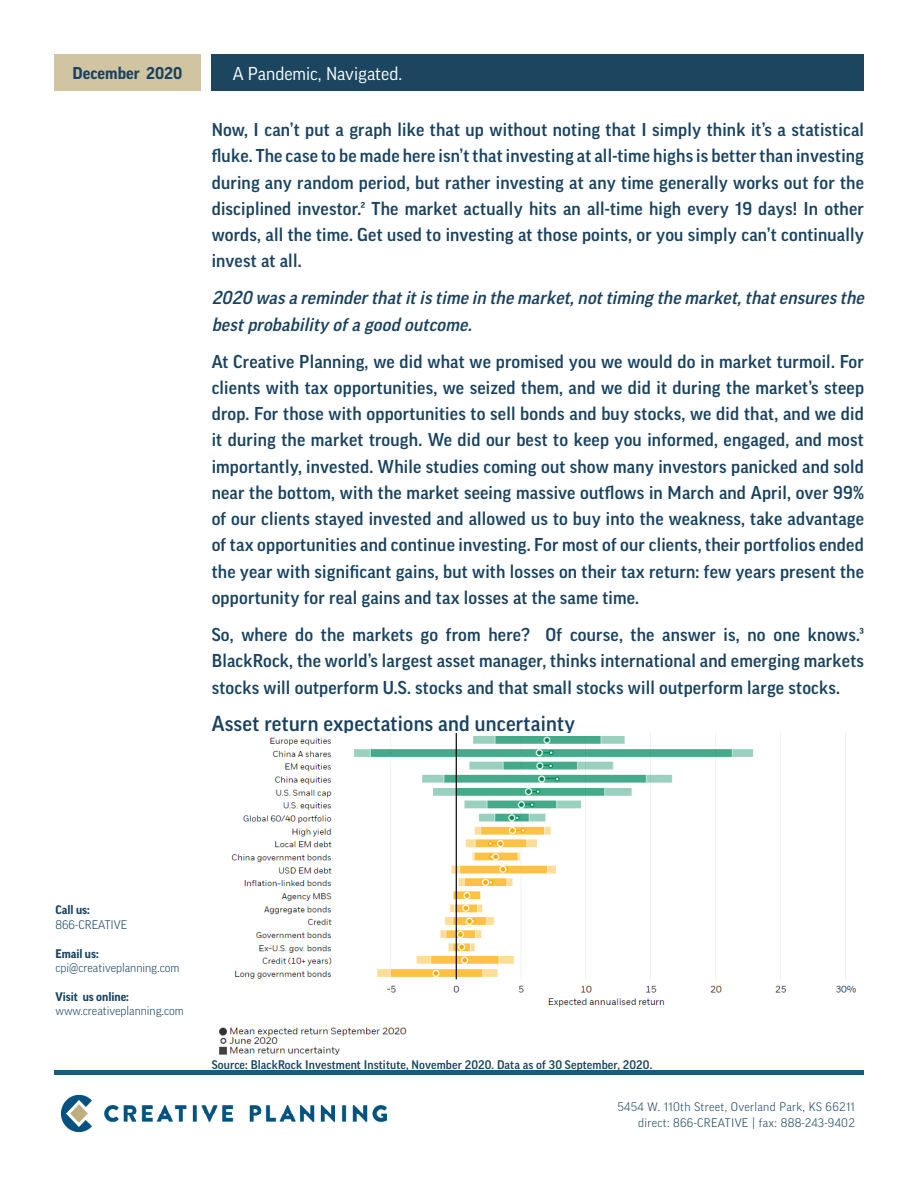
<style>
.page{position:relative;width:918px;height:1188px;background:#fff}
.page>*{position:absolute;margin:0;border:0;box-sizing:border-box;transform-origin:0 0}
.t1{font:500 21px "Good Pro";letter-spacing:.01em;color:#194260}
.t2{font:500 18px/26.2px "Good Pro";letter-spacing:.01em;color:#194260;text-align:justify}
.t3{font:italic 500 18px/26.2px "Good Pro";color:#194260}
.t4{font:18px "Good Pro";color:#fff}
.t5{font:700 16.5px "Good Pro";color:#194260}
.t6{font:300 12px/14.4px "Good Pro";color:#194260}
.t7{font:300 12px "Good Pro";letter-spacing:.025em;color:#194360}
.t8{font:500 12px "Good Pro";letter-spacing:.01em;color:#194260}
.s1{font-weight:700}
</style>
<div class="page">
<div style="left:54px;top:54px;width:147px;height:37px;background:#d1c4a0"></div>
<div style="left:212px;top:54px;width:652px;height:37px;background:#1c4660"></div>
<hr style="left:54px;top:1071px;width:810px;height:4px;background:#195b7d">
<img style="left:62px;top:1096px;width:324px;height:36px">
<img style="left:219px;top:734px;width:637px;height:321px">
<p class="t5" style="left:73px;top:64px;width:111px">December 2020</p>
<p class="t4" style="left:233px;top:63px;width:171px">A Pandemic, Navigated.</p>
<p class="t2" style="left:212px;top:117px;width:654px">Now, I can’t put a graph like that up without noting that I simply think it’s a statistical fluke. The case to be made here isn’t that investing at all-time highs is better than investing during any random period, but rather investing at any time generally works out for the disciplined investor.2 The market actually hits an all-time high every 19 days! In other words, all the time. Get used to investing at those points, or you simply can’t continually invest at all.</p>
<p class="t3" style="left:212px;top:285px;width:658px">2020 wasa reminderthatitistime in the market,nottiming the market,thatensuresthe bestprobability ofa good outcome.</p>
<p class="t2" style="left:212px;top:348px;width:654px">At Creative Planning, we did what we promised you we would do in market turmoil. For clients with tax opportunities, we seized them, and we did it during the market’s steep drop. For those with opportunities to sell bonds and buy stocks, we did that, and we did it during the market trough. We did our best to keep you informed, engaged, and most importantly, invested. While studies coming out show many investors panicked and sold near the bottom, with the market seeing massive outflows in March and April, over 99% of our clients stayed invested and allowed us to buy into the weakness, take advantage of tax opportunities and continue investing. For most of our clients, their portfolios ended the year with significant gains, but with losses on their tax return: few years present the opportunity for real gains and tax losses at the same time.</p>
<p class="t2" style="left:212px;top:621px;width:654px">So, where do the markets go from here? Of course, the answer is, no one knows.3<br>BlackRock, the world’s largest asset manager, thinks international and emerging markets stocks will outperform U.S. stocks and that small stocks will outperform large stocks.</p>
<p class="t1" style="left:212px;top:711px;width:365px">Asset return expectations and uncertainty</p>
<p class="t6" style="left:55px;top:903px;width:73px"><span class="s1">Call us:<br></span>866-CREATIVE</p>
<p class="t6" style="left:55px;top:946px;width:125px"><span class="s1">Email us: </span>cpi@creativeplanning.com</p>
<p class="t6" style="left:55px;top:989px;width:130px"><span class="s1">Visit us online: </span>www.creativeplanning.com</p>
<p class="t8" style="left:212px;top:1057px;width:442px">Source: BlackRock Investment Institute, November 2020. Data as of 30 September, 2020.</p>
<p class="t7" style="left:618px;top:1100px;width:239px">5454 W. 110th Street, Overland Park, KS 66211</p>
<p class="t7" style="left:638px;top:1116px;width:218px">direct: 866-CREATIVE | fax: 888-243-9402</p>
</div>
